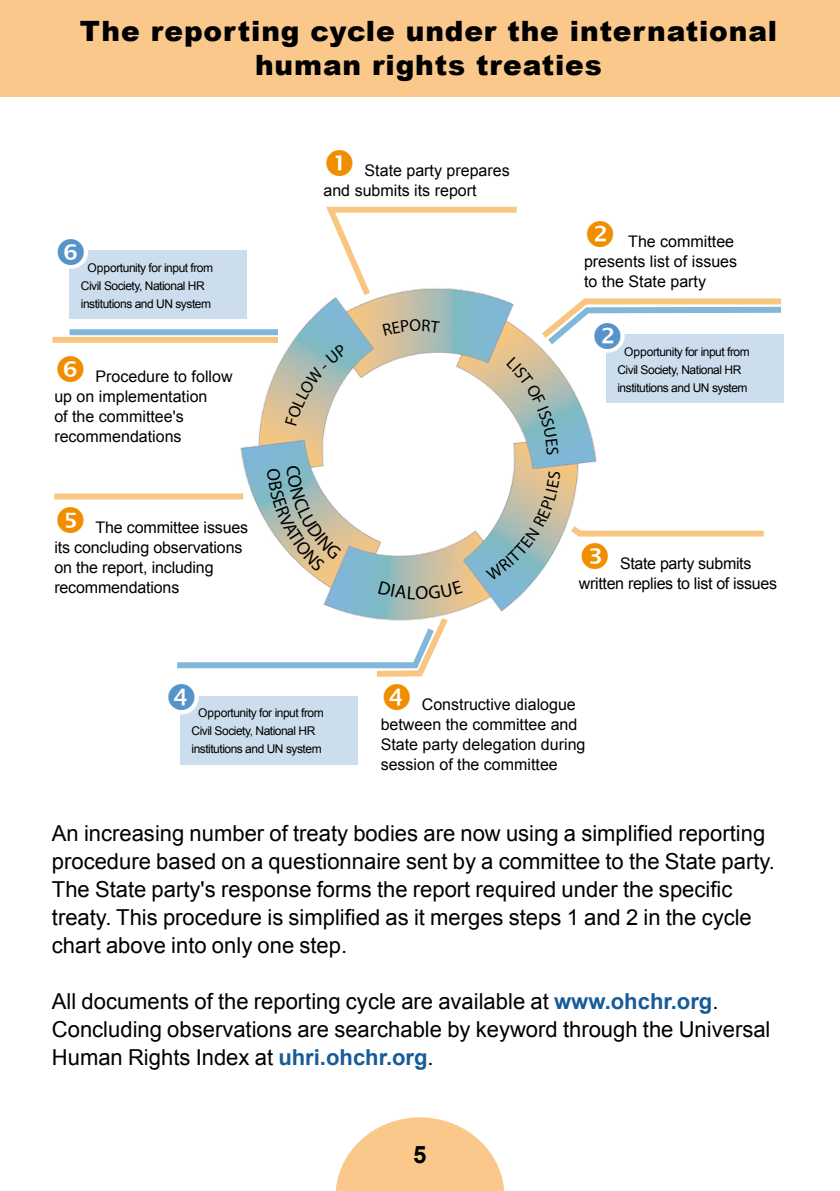
<style>
.page{position:relative;width:840px;height:1191px;background:#fff}
.page>*{position:absolute;margin:0;border:0;box-sizing:border-box;transform-origin:0 0}
.Titre_page{font:900 28px/33.6px "Arial";letter-spacing:.03em;color:#000;text-align:center}
.t1{font:700 24px "Arial";color:#000}
.TEXTE{font:22px/28px "Arial";color:#000}
.bulles__orange{font:16px/20px "Arial";color:#000}
.bulles__orange-2{font:16px/20px "Arial";letter-spacing:-.02em;color:#000}
.bulles_blue{font:12px/18px "Arial";letter-spacing:-.04em;color:#000}
.s1{font-weight:700;color:#165b9a}
</style>
<div class="page">
<svg style="left:335px;top:1117px;width:169px;height:74px"></svg>
<img style="left:205px;top:335px;width:392px;height:278px">
<div style="left:52px;top:337px;width:226px;height:6px;background:#f8c680"></div>
<div style="left:69px;top:329px;width:209px;height:6px;background:#80b7db"></div>
<div style="left:54px;top:493px;width:189px;height:6px;background:#f8c680"></div>
<div style="left:69px;top:250px;width:178px;height:69px;background:#ccdeee"></div>
<div style="left:180px;top:696px;width:177px;height:68px;background:#ccdeee"></div>
<div style="left:0;top:0;width:839px;height:96px;background:#fac88b"></div>
<svg style="left:54px;top:497px;width:68px;height:3px"></svg>
<svg style="left:69px;top:250px;width:19px;height:19px"></svg>
<svg style="left:177px;top:611px;width:275px;height:107px"></svg>
<svg style="left:485px;top:471px;width:279px;height:109px"></svg>
<svg style="left:378px;top:580px;width:84px;height:19px;background:#b8bdaa"></svg>
<svg style="left:267px;top:465px;width:74px;height:106px"></svg>
<svg style="left:285px;top:206px;width:499px;height:249px"></svg>
<p class="Titre_page" style="left:80px;top:14px;width:698px">The reporting cycle under the international human rights treaties</p>
<p class="bulles_blue" style="left:81px;top:258px;width:134px;text-indent:7px">Opportunity for input from<br>Civil Society, National HR institutions and UN system</p>
<p class="bulles__orange" style="left:54px;top:366px;width:180px;text-indent:41px">Procedure to follow up on implementation<br>of the committee's recommendations</p>
<p class="bulles__orange" style="left:54px;top:518px;width:195px;text-indent:41px">The committee issues its concluding observations on the report, including recommendations</p>
<p class="bulles__orange" style="left:323px;top:160px;width:188px;text-indent:41px">State party prepares and submits its report</p>
<p class="bulles__orange" style="left:583px;top:232px;width:154px;text-indent:44px">The committee presents list of issues to the State party</p>
<p class="bulles_blue" style="left:617px;top:342px;width:134px;text-indent:7px">Opportunity for input from<br>Civil Society, National HR institutions and UN system</p>
<p class="bulles__orange-2" style="left:578px;top:554px;width:199px;text-indent:41px">State party submits written replies to list of issues</p>
<p class="bulles_blue" style="left:191px;top:704px;width:134px;text-indent:7px">Opportunity for input from<br>Civil Society, National HR institutions and UN system</p>
<p class="bulles__orange" style="left:380px;top:695px;width:206px;text-indent:41px">Constructive dialogue between the committee and<br>State party delegation during session of the committee</p>
<p class="TEXTE" style="left:52px;top:819px;width:724px">An increasing number of treaty bodies are now using a simplified reporting procedure based on a questionnaire sent by a committee to the State party.<br>The State party's response forms the report required under the specific treaty. This procedure is simplified as it merges steps 1 and 2 in the cycle chart above into only one step.</p>
<p class="TEXTE" style="left:52px;top:987px;width:719px">All documents of the reporting cycle are available at <span class="s1">www.ohchr.org</span>.<br>Concluding observations are searchable by keyword through the Universal<br>Human Rights Index at <span class="s1">uhri.ohchr.org</span>.</p>
<p class="t1" style="left:413px;top:1138px;width:15px">5</p>
</div>
